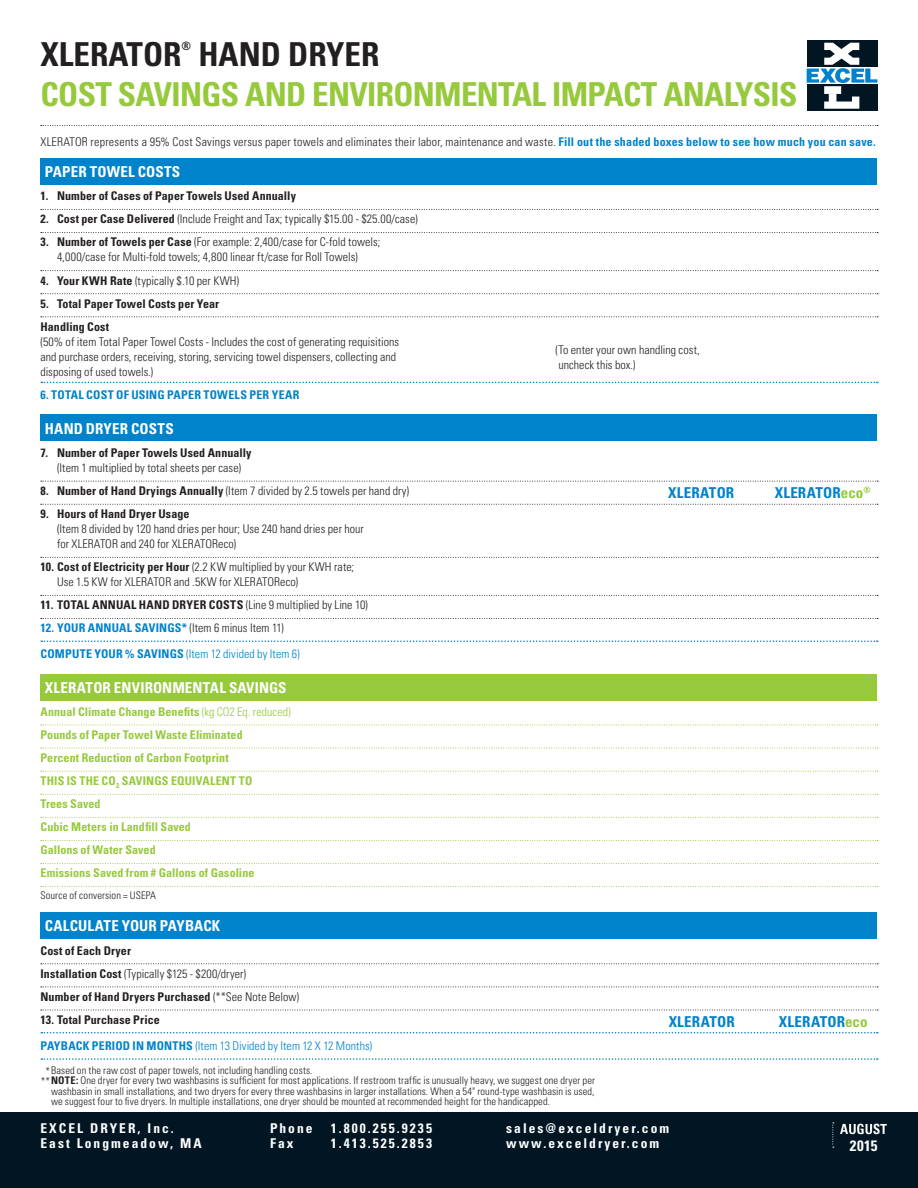
<style>
.page{position:relative;width:918px;height:1188px;background:#fff}
.page>*{position:absolute;margin:0;border:0;box-sizing:border-box;transform-origin:0 0}
.t1{font:700 condensed 33px/39.6px "Univers";letter-spacing:-.02em;color:#96c93c}
.t2{font:700 condensed 33px "Univers";color:#231f20}
.List_Header{font:700 condensed 15px "Univers";letter-spacing:.01em;color:#fff}
.List_Header-2{font:700 condensed 15px "Univers";letter-spacing:.01em;color:#0083ca}
.t3{font:700 condensed 13.5px "Univers";letter-spacing:.15em;color:#fff}
.list{font:300 condensed 12px/15px "Univers";letter-spacing:.005em;color:#231f20}
.list-2{font:700 condensed 12px "Univers";letter-spacing:.01em;color:#96c93c}
.list-3{font:700 condensed 12px "Univers";letter-spacing:.01em;color:#231f20}
.list-4{font:300 condensed 12px "Univers";letter-spacing:.005em;color:#0083ca}
.list-5{font:700 condensed 12px "Univers";letter-spacing:.015em;color:#0083ca}
.t4{font:700 condensed 11.55px "Univers";color:#231f20}
.list-6{font:300 condensed 10.5px/10.5px "Univers";letter-spacing:.01em;color:#231f20;text-align:justify}
.s1{color:#231f20}
.s2{font-weight:700;color:#0083ca}
.s3{font-weight:700}
.s4{font-weight:300}
.s5{font-weight:300;color:#231f20}
.s6{color:#96c93c}
</style>
<div class="page">
<div style="left:40px;top:913px;width:838px;height:26px;background:#0083ca"></div>
<div style="left:40px;top:674px;width:838px;height:26px;background:#96c93c"></div>
<div style="left:40px;top:415px;width:838px;height:26px;background:#0083ca"></div>
<div style="left:40px;top:158px;width:838px;height:26px;background:#0083ca"></div>
<svg style="left:41px;top:125px;width:837px;height:1px"></svg>
<div style="left:0;top:1112px;width:918px;height:76px;background:#011622"></div>
<svg style="left:832px;top:1123px;width:2px;height:25px"></svg>
<svg style="left:41px;top:209px;width:837px;height:1px"></svg>
<svg style="left:41px;top:232px;width:837px;height:1px"></svg>
<svg style="left:41px;top:270px;width:837px;height:1px"></svg>
<svg style="left:41px;top:293px;width:837px;height:1px"></svg>
<svg style="left:41px;top:316px;width:837px;height:1px"></svg>
<svg style="left:41px;top:382px;width:837px;height:1px"></svg>
<svg style="left:41px;top:481px;width:837px;height:1px"></svg>
<svg style="left:41px;top:504px;width:837px;height:1px"></svg>
<svg style="left:41px;top:557px;width:837px;height:1px"></svg>
<svg style="left:41px;top:595px;width:837px;height:1px"></svg>
<svg style="left:41px;top:618px;width:837px;height:1px"></svg>
<svg style="left:41px;top:641px;width:837px;height:1px"></svg>
<svg style="left:41px;top:725px;width:837px;height:1px"></svg>
<svg style="left:41px;top:748px;width:837px;height:1px"></svg>
<svg style="left:41px;top:771px;width:837px;height:1px"></svg>
<svg style="left:41px;top:794px;width:837px;height:1px"></svg>
<svg style="left:41px;top:817px;width:837px;height:1px"></svg>
<svg style="left:41px;top:840px;width:837px;height:1px"></svg>
<svg style="left:41px;top:863px;width:837px;height:1px"></svg>
<svg style="left:41px;top:886px;width:837px;height:1px"></svg>
<svg style="left:41px;top:963px;width:837px;height:1px"></svg>
<svg style="left:41px;top:987px;width:837px;height:1px"></svg>
<svg style="left:41px;top:1010px;width:837px;height:1px"></svg>
<svg style="left:41px;top:1032px;width:837px;height:1px"></svg>
<svg style="left:41px;top:1058px;width:837px;height:2px"></svg>
<div style="left:807px;top:84px;width:71px;height:27px;background:#011622"></div>
<div style="left:807px;top:40px;width:71px;height:27px;background:#011622"></div>
<svg style="left:807px;top:43px;width:71px;height:66px"></svg>
<img style="left:840px;top:1123px;width:47px;height:12px">
<p class="t2" style="left:40px;top:34px;width:143px">XLERATOR</p>
<p class="t4" style="left:182px;top:39px;width:11px">®</p>
<p class="t1" style="left:41px;top:34px;width:759px;text-indent:158px"><span class="s1">HAND DRYER<br></span>COST SAVINGS AND ENVIRONMENTAL IMPACT ANALYSIS</p>
<p class="list" style="left:40px;top:134px;width:837px">XLERATOR represents a 95% Cost Savings versus paper towels and eliminates their labor, maintenance and waste. <span class="s2">Fill out the shaded boxes below to see how much you can save.</span></p>
<p class="List_Header" style="left:45px;top:163px;width:137px">PAPER TOWEL COSTS</p>
<p class="list-3" style="left:40px;top:189px;width:257px">1. Number of Cases of Paper Towels Used Annually</p>
<p class="list" style="left:40px;top:211px;width:379px"><span class="s3">2. Cost per Case Delivered</span> (Include Freight and Tax; typically $15.00 - $25.00/case)</p>
<p class="list" style="left:40px;top:235px;width:341px;text-align:center"><span class="s3">3. Number of Towels per Case</span> (For example: 2,400/case for C-fold towels;<br>4,000/case for Multi-fold towels; 4,800 linear ft/case for Roll Towels)</p>
<p class="list" style="left:40px;top:273px;width:200px"><span class="s3">4. Your KWH Rate</span> (typically $.10 per KWH)</p>
<p class="list-3" style="left:40px;top:296px;width:180px">5. Total Paper Towel Costs per Year</p>
<p class="list" style="left:40px;top:319px;width:360px"><span class="s3">Handling Cost<br></span>(50% of item Total Paper Towel Costs - Includes the cost of generating requisitions and purchase orders, receiving, storing, servicing towel dispensers, collecting and disposing of used towels.)</p>
<p class="list-5" style="left:40px;top:388px;width:261px">6. TOTAL COST OF USING PAPER TOWELS PER YEAR</p>
<p class="List_Header" style="left:45px;top:419px;width:130px">HAND DRYER COSTS</p>
<p class="list" style="left:40px;top:445px;width:213px;text-align:center"><span class="s3">7. Number of Paper Towels Used Annually </span>(Item 1 multiplied by total sheets per case)</p>
<p class="list" style="left:40px;top:483px;width:370px"><span class="s3">8. Number of Hand Dryings Annually</span> (Item 7 divided by 2.5 towels per hand dry)</p>
<p class="list" style="left:57px;top:506px;width:308px;text-indent:-16px"><span class="s3">9. Hours of Hand Dryer Usage<br></span>(Item 8 divided by 120 hand dries per hour; Use 240 hand dries per hour for XLERATOR and 240 for XLERATOReco)</p>
<p class="list" style="left:57px;top:559px;width:299px;text-indent:-16px"><span class="s3">10. Cost of Electricity per Hour</span> (2.2 KW multiplied by your KWH rate;<br>Use 1.5 KW for XLERATOR and .5KW for XLERATOReco)</p>
<p class="list-3" style="left:40px;top:598px;width:329px">11. TOTAL ANNUAL HAND DRYER COSTS <span class="s4">(Line 9 multiplied by Line 10)</span></p>
<p class="list-5" style="left:40px;top:621px;width:245px">12. YOUR ANNUAL SAVINGS* <span class="s5">(Item 6 minus Item 11)</span></p>
<p class="list-4" style="left:40px;top:647px;width:261px"><span class="s3">COMPUTE YOUR % SAVINGS</span> (Item 12 divided by Item 6)</p>
<p class="List_Header" style="left:45px;top:678px;width:243px">XLERATOR ENVIRONMENTAL SAVINGS</p>
<p class="list-2" style="left:40px;top:704px;width:252px">Annual Climate Change Benefits <span class="s4">(kg CO2 Eq. reduced)</span></p>
<p class="list-2" style="left:40px;top:727px;width:204px">Pounds of Paper Towel Waste Eliminated</p>
<p class="list-2" style="left:40px;top:750px;width:190px">Percent Reduction of Carbon Footprint</p>
<p class="list-2" style="left:40px;top:773px;width:213px">THIS IS THE CO<sub>2</sub> SAVINGS EQUIVALENT TO</p>
<p class="list-2" style="left:41px;top:797px;width:62px">Trees Saved</p>
<p class="list-2" style="left:41px;top:820px;width:152px">Cubic Meters in Landfill Saved</p>
<p class="list-2" style="left:41px;top:843px;width:117px">Gallons of Water Saved</p>
<p class="list-2" style="left:41px;top:866px;width:215px">Emissions Saved from # Gallons of Gasoline</p>
<p class="list-6" style="left:40px;top:890px;width:117px">Source of conversion = USEPA</p>
<p class="List_Header" style="left:45px;top:917px;width:177px">CALCULATE YOUR PAYBACK</p>
<p class="list-3" style="left:40px;top:943px;width:92px">Cost of Each Dryer</p>
<p class="list" style="left:40px;top:966px;width:207px"><span class="s3">Installation Cost</span> (Typically $125 - $200/dryer)</p>
<p class="list-3" style="left:40px;top:989px;width:260px">Number of Hand Dryers Purchased <span class="s4">(**See Note Below)</span></p>
<p class="list-3" style="left:40px;top:1012px;width:121px">13. Total Purchase Price</p>
<p class="list-4" style="left:40px;top:1038px;width:333px"><span class="s3">PAYBACK PERIOD IN MONTHS</span> (Item 13 Divided by Item 12 X 12 Months)</p>
<p class="list" style="left:556px;top:342px;width:146px">(To enter your own handling cost, uncheck this box.)</p>
<p class="List_Header-2" style="left:668px;top:483px;width:68px">XLERATOR</p>
<p class="List_Header-2" style="left:669px;top:1012px;width:68px">XLERATOR</p>
<p class="list-6" style="left:51px;top:1065px;width:263px">Based on the raw cost of paper towels, not including handling costs.</p>
<p class="list-6" style="left:51px;top:1075px;width:546px"><span class="s3">NOTE:</span> One dryer for every two washbasins is sufficient for most applications. If restroom traffic is unusually heavy, we suggest one dryer per washbasin in small installations, and two dryers for every three washbasins in larger installations. When a 54" round-type washbasin is used, we suggest four to five dryers. In multiple installations, one dryer should be mounted at recommended height for the handicapped.</p>
<p class="list-6" style="left:46px;top:1066px;width:6px">*</p>
<p class="list-6" style="left:41px;top:1076px;width:11px">**</p>
<p class="List_Header-2" style="left:775px;top:483px;width:97px">XLERATOR<span class="s6">eco</span><sup>®</sup></p>
<p class="List_Header-2" style="left:779px;top:1012px;width:90px">XLERATOR<span class="s6">eco</span></p>
<p class="t3" style="left:40px;top:1119px;width:135px">EXCEL DRYER, Inc.</p>
<p class="t3" style="left:270px;top:1119px;width:44px">Phone</p>
<p class="t3" style="left:331px;top:1119px;width:103px">1.800.255.9235</p>
<p class="t3" style="left:506px;top:1119px;width:164px">sales@exceldryer.com</p>
<p class="t3" style="left:40px;top:1134px;width:163px">East Longmeadow, MA</p>
<p class="t3" style="left:270px;top:1134px;width:25px">Fax</p>
<p class="t3" style="left:331px;top:1134px;width:103px">1.413.525.2853</p>
<p class="t3" style="left:506px;top:1134px;width:154px">www.exceldryer.com</p>
<p class="List_Header" style="left:850px;top:1136px;width:29px">2015</p>
</div>
